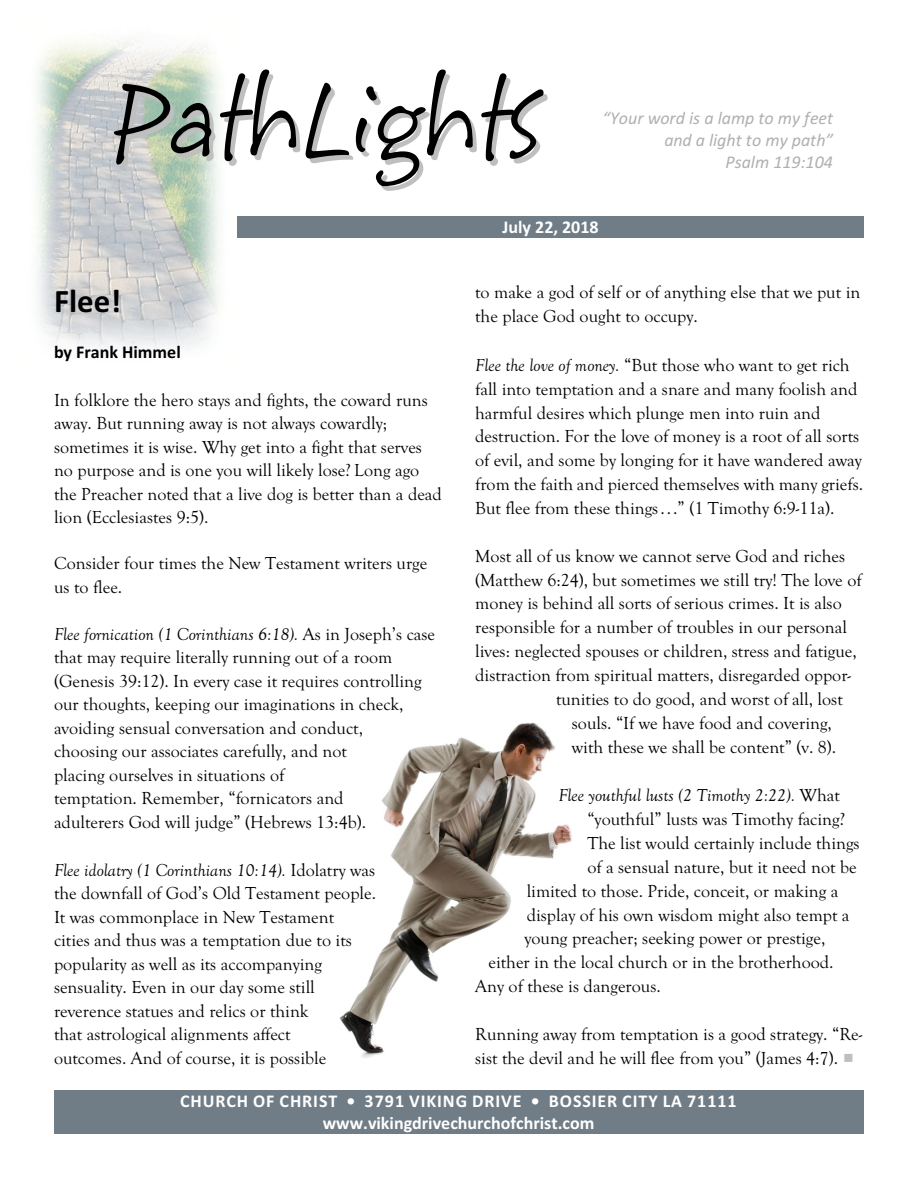
<style>
.page{position:relative;width:918px;height:1188px;background:#fff}
.page>*{position:absolute;margin:0;border:0;box-sizing:border-box;transform-origin:0 0}
.t1{font:102px "Starbabe Hmk";color:#000}
.t2{font:700 33px "Calibri";color:#000}
.t3{font:18px/23.5px "Goudy Old Style T";color:#000}
.t4{font:700 18px/21.9px "Calibri";letter-spacing:.045em;color:#fff;text-align:center}
.t5{font:italic 18px/21.9px "Calibri";color:#b0b0b0;text-align:right}
.t6{font:italic 18px "Goudy Old Style T";color:#000}
.t7{font:700 18px "Calibri";color:#000}
.t8{font:700 18px "Calibri";color:#fff}
.s1{font-style:italic}
.s2{font-style:normal}
</style>
<div class="page">
<img style="left:36px;top:40px;width:183px;height:310px">
<img style="left:340px;top:722px;width:232px;height:336px">
<div style="left:238px;top:216px;width:626px;height:22px;background:#707d87"></div>
<div style="left:54px;top:1090px;width:810px;height:44px;background:#707d87"></div>
<h1 class="t1" style="left:111px;top:58px;width:431px">PathLights</h1>
<p class="t5" style="left:603px;top:109px;width:232px">“Your word is a lamp to my feet and a light to my path”<br>Psalm 119:104</p>
<h2 class="t2" style="left:54px;top:288px;width:69px">Flee!</h2>
<p class="t7" style="left:54px;top:345px;width:128px">by Frank Himmel</p>
<p class="t3" style="left:54px;top:388px;width:389px">In folklore the hero stays and fights, the coward runs away. But running away is not always cowardly; sometimes it is wise. Why get into a fight that serves no purpose and is one you will likely lose? Long ago the Preacher noted that a live dog is better than a dead lion (Ecclesiastes 9:5).</p>
<p class="t3" style="left:54px;top:552px;width:375px">Consider four times the New Testament writers urge us to flee.</p>
<p class="t3" style="left:54px;top:622px;width:383px"><span class="s1">Flee fornication (1 Corinthians 6:18).</span> As in Joseph’s case that may require literally running out of a room (Genesis 39:12). In every case it requires controlling our thoughts, keeping our imaginations in check, avoiding sensual conversation and conduct,<br>choosing our associates carefully, and not<br>placing ourselves in situations of<br>temptation. Remember, “fornicators and<br>adulterers God will judge” (Hebrews 13:4b).</p>
<p class="t3" style="left:54px;top:858px;width:324px"><span class="s1">Flee idolatry (1 Corinthians 10:14).</span> Idolatry was the downfall of God’s Old Testament people.<br>It was commonplace in New Testament<br>cities and thus was a temptation due to its popularity as well as its accompanying sensuality. Even in our day some still reverence statues and relics or think<br>that astrological alignments affect<br>outcomes. And of course, it is possible</p>
<p class="t8" style="left:503px;top:220px;width:98px">July 22, 2018</p>
<p class="t3" style="left:475px;top:280px;width:387px">to make a god of self or of anything else that we put in the place God ought to occupy.</p>
<p class="t3" style="left:475px;top:353px;width:390px"><span class="s1">Flee the love of money.</span> “But those who want to get rich fall into temptation and a snare and many foolish and harmful desires which plunge men into ruin and destruction. For the love of money is a root of all sorts of evil, and some by longing for it have wandered away from the faith and pierced themselves with many griefs.<br>But flee from these things . ..” (1 Timothy 6:9-11a).</p>
<p class="t3" style="left:475px;top:544px;width:371px">Most all of us know we cannot serve God and riches</p>
<p class="t3" style="left:475px;top:568px;width:388px">(Matthew 6:24), but sometimes we still try! The love of</p>
<p class="t3" style="left:475px;top:592px;width:368px">money is behind all sorts of serious crimes. It is also</p>
<p class="t3" style="left:475px;top:616px;width:373px">responsible for a number of troubles in our personal</p>
<p class="t3" style="left:475px;top:639px;width:383px">lives: neglected spouses or children, stress and fatigue,</p>
<p class="t3" style="left:475px;top:663px;width:377px">distraction from spiritual matters, disregarded oppor-</p>
<p class="t3" style="left:556px;top:687px;width:288px">tunities to do good, and worst of all, lost</p>
<p class="t3" style="left:572px;top:711px;width:262px">souls. “If we have food and covering,</p>
<p class="t3" style="left:572px;top:735px;width:266px">with these we shall be content” (v. 8).</p>
<p class="t6" style="left:558px;top:785px;width:283px">Flee youthful lusts (2 Timothy 2:22). <span class="s2">What</span></p>
<p class="t3" style="left:588px;top:808px;width:259px">“youthful” lusts was Timothy facing?</p>
<p class="t3" style="left:588px;top:831px;width:274px">The list would certainly include things</p>
<p class="t3" style="left:588px;top:855px;width:271px">of a sensual nature, but it need not be</p>
<p class="t3" style="left:527px;top:879px;width:313px">limited to those. Pride, conceit, or making a</p>
<p class="t3" style="left:527px;top:903px;width:324px">display of his own wisdom might also tempt a</p>
<p class="t3" style="left:525px;top:927px;width:302px">young preacher; seeking power or prestige,</p>
<p class="t3" style="left:489px;top:951px;width:347px">either in the local church or in the brotherhood.</p>
<p class="t3" style="left:475px;top:974px;width:187px">Any of these is dangerous.</p>
<p class="t3" style="left:475px;top:1022px;width:389px;line-height:24px">Running away from temptation is a good strategy. “Re&shy;sist the devil and he will flee from you” (James 4:7).</p>
<p class="t4" style="left:180px;top:1092px;width:558px">CHURCH OF CHRIST • 3791 VIKING DRIVE • BOSSIER CITY LA 71111 www.vikingdrivechurchofchrist.com</p>
</div>
